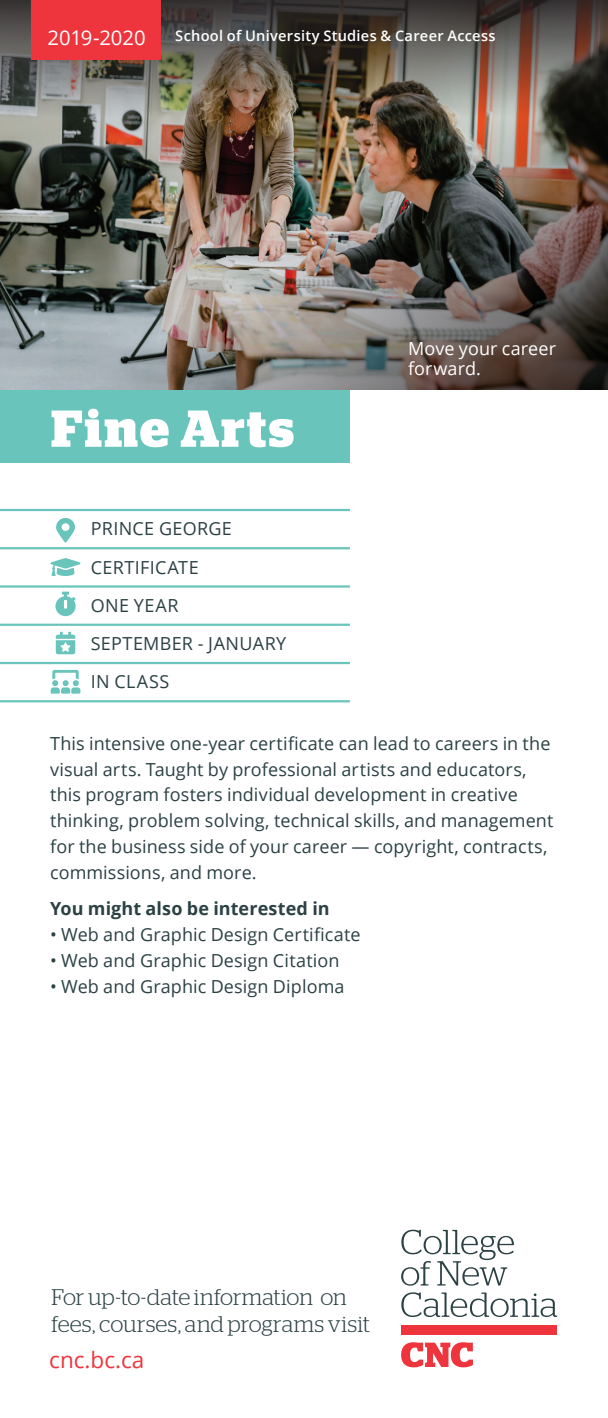
<style>
.page{position:relative;width:608px;height:1418px;background:#fff}
.page>*{position:absolute;margin:0;border:0;box-sizing:border-box;transform-origin:0 0}
.t1{font:700 51.75px "Stag";letter-spacing:.04em;color:#fff}
.t2{font:300 22.5px/27px "Stag";letter-spacing:-.005em;color:#2c4144}
.t3{font:22.5px "Open Sans";color:#ee353d}
.t4{font:20.25px "Open Sans";color:#fff}
.t5{font:18px/25.9px "Open Sans";letter-spacing:.005em;color:#2b4144}
.t6{font:18px/38.2px "Open Sans";letter-spacing:.01em;color:#2c4144}
.t7{font:700 18px "Open Sans";letter-spacing:.005em;color:#2b4144}
.t8{font:18px/20.2px "Open Sans";letter-spacing:.005em;color:#fff}
.t9{font:600 14.62px "Open Sans";letter-spacing:.02em;color:#fff}
</style>
<div class="page">
<img style="left:0;top:0;width:608px;height:390px">
<div style="left:0;top:390px;width:350px;height:72px;background:#69c5bc"></div>
<svg style="left:401px;top:1292px;width:156px;height:25px"></svg>
<svg style="left:401px;top:1229px;width:112px;height:56px"></svg>
<div style="left:401px;top:1325px;width:156px;height:9px;background:#ee353d"></div>
<svg style="left:401px;top:1342px;width:72px;height:25px"></svg>
<div style="left:31px;top:0;width:129px;height:59px;background:#ee353d"></div>
<hr style="left:0;top:509px;width:350px;height:2px;background:#69c5bc">
<hr style="left:0;top:547px;width:350px;height:2px;background:#69c5bc">
<hr style="left:0;top:585px;width:350px;height:2px;background:#69c5bc">
<hr style="left:0;top:623px;width:350px;height:3px;background:#69c5bc">
<hr style="left:0;top:662px;width:350px;height:2px;background:#69c5bc">
<hr style="left:0;top:700px;width:350px;height:2px;background:#69c5bc">
<svg style="left:56px;top:518px;width:19px;height:24px"></svg>
<svg style="left:50px;top:558px;width:31px;height:18px"></svg>
<svg style="left:55px;top:591px;width:21px;height:25px"></svg>
<svg style="left:56px;top:632px;width:19px;height:22px"></svg>
<svg style="left:51px;top:670px;width:29px;height:23px"></svg>
<p class="t4" style="left:47px;top:24px;width:100px">2019-2020</p>
<p class="t9" style="left:175px;top:26px;width:322px">School of University Studies &amp; Career Access</p>
<h1 class="t1" style="left:51px;top:398px;width:244px">Fine Arts</h1>
<p class="t6" style="left:91px;top:509px;width:197px">PRINCE GEORGE<br>CERTIFICATE<br>ONE YEAR<br>SEPTEMBER - JANUARY<br>IN CLASS</p>
<p class="t8" style="left:408px;top:337px;width:149px">Move your career forward.</p>
<p class="t5" style="left:50px;top:730px;width:504px">This intensive one-year certificate can lead to careers in the visual arts. Taught by professional artists and educators, this program fosters individual development in creative thinking, problem solving, technical skills, and management for the business side of your career — copyright, contracts, commissions, and more.</p>
<p class="t7" style="left:50px;top:896px;width:281px">You might also be interested in</p>
<p class="t6" style="left:50px;top:915px;width:312px">• Web and Graphic Design Certificate</p>
<p class="t6" style="left:50px;top:940px;width:291px">• Web and Graphic Design Citation</p>
<p class="t6" style="left:50px;top:966px;width:296px">• Web and Graphic Design Diploma</p>
<p class="t2" style="left:52px;top:1283px;width:320px">For up-to-date information on fees, courses, and programs visit</p>
<p class="t3" style="left:49px;top:1344px;width:96px">cnc.bc.ca</p>
</div>
